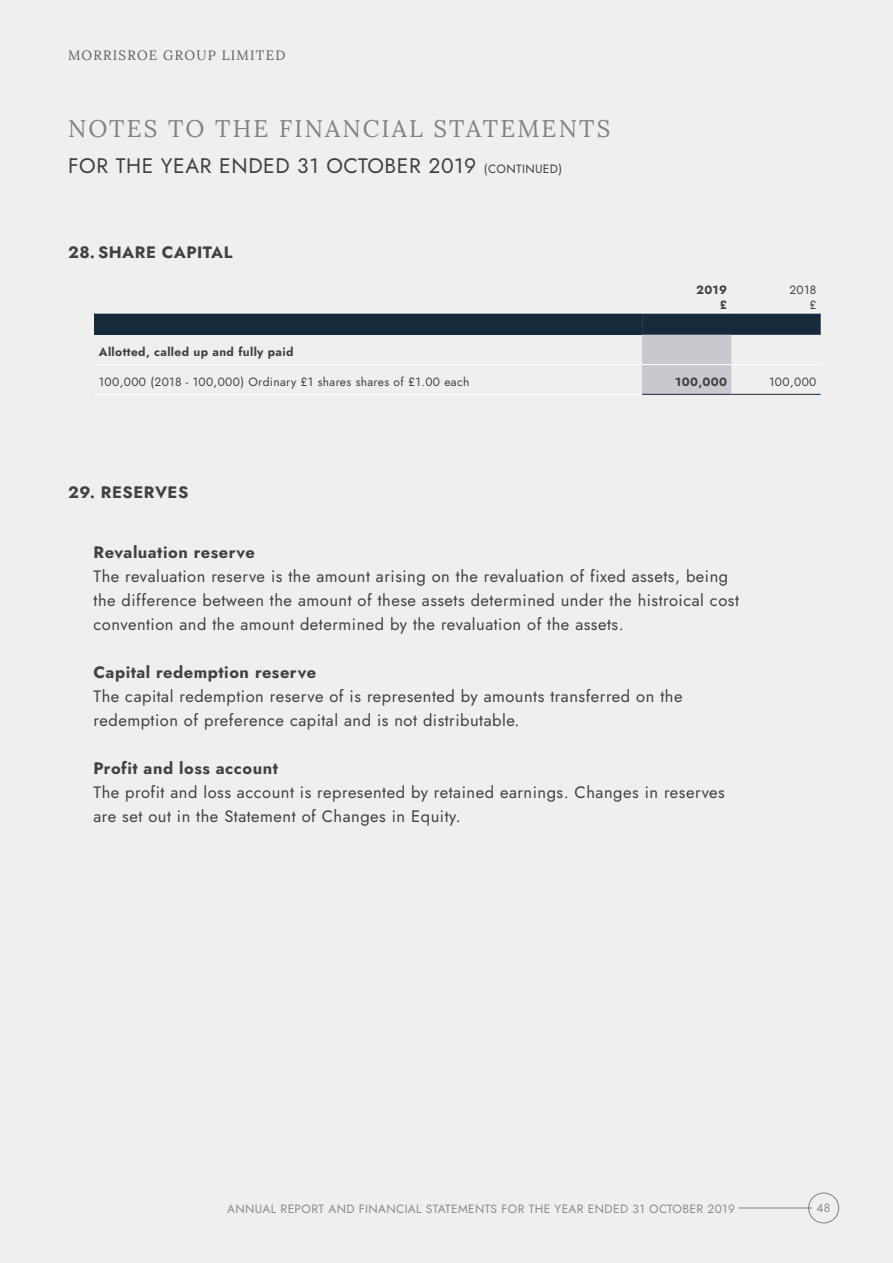
<style>
.page{position:relative;width:893px;height:1263px;background:#efeff0}
.page>*{position:absolute;margin:0;border:0;box-sizing:border-box;transform-origin:0 0}
.t1{font:24px "Lora";letter-spacing:.09em;color:#7f8285}
.t2{font:21px "Jost";letter-spacing:.03em;color:#414042}
.t3{font:16.5px/24px "Jost";letter-spacing:.03em;color:#414042}
.t4{font:13.5px "Lora";letter-spacing:.09em;color:#5f6062}
.t5{font:12px/14.4px "Jost";letter-spacing:.03em;color:#414042;text-align:right}
.t6{font:12px "Jost";letter-spacing:.03em;color:#898b8e}
.s1{font-size:12px}
</style>
<div class="page">
<svg style="left:738px;top:1192px;width:101px;height:32px"></svg>
<div style="left:95px;top:313px;width:547px;height:22px;background:#162a3c"></div>
<svg style="left:642px;top:314px;width:179px;height:80px"></svg>
<hr style="left:95px;top:313px;width:547px;height:1px;background:#fff">
<hr style="left:642px;top:313px;width:89px;height:1px;background:#fff">
<hr style="left:731px;top:313px;width:90px;height:1px;background:#fff">
<hr style="left:95px;top:364px;width:547px;height:1px;background:#fff">
<hr style="left:95px;top:394px;width:547px;height:1px;background:#fff">
<hr style="left:642px;top:394px;width:89px;height:1px;background:#162a3c">
<hr style="left:731px;top:394px;width:90px;height:1px;background:#162a3c">
<hr style="left:642px;top:364px;width:89px;height:1px;background:#fff">
<hr style="left:731px;top:364px;width:90px;height:1px;background:#fff">
<p class="t4" style="left:68px;top:47px;width:219px">MORRISROE GROUP LIMITED</p>
<h1 class="t1" style="left:68px;top:114px;width:544px">NOTES TO THE FINANCIAL STATEMENTS</h1>
<p class="t2" style="left:68px;top:152px;width:496px">FOR THE YEAR ENDED 31 OCTOBER 2019 <span class="s1">(CONTINUED)</span></p>
<p class="t3" style="left:68px;top:240px;width:166px">28. SHARE CAPITAL</p>
<p class="t5" style="left:696px;top:283px;width:33px">2019 £</p>
<p class="t5" style="left:789px;top:283px;width:29px">2018 £</p>
<p class="t5" style="left:99px;top:345px;width:196px">Allotted, called up and fully paid</p>
<p class="t5" style="left:99px;top:375px;width:372px">100,000 (2018 - 100,000) Ordinary £1 shares shares of £1.00 each</p>
<p class="t5" style="left:675px;top:375px;width:53px">100,000</p>
<p class="t5" style="left:769px;top:375px;width:49px">100,000</p>
<p class="t3" style="left:68px;top:480px;width:122px">29. RESERVES</p>
<p class="t3" style="left:94px;top:540px;width:647px">Revaluation reserve<br>The revaluation reserve is the amount arising on the revaluation of fixed assets, being the difference between the amount of these assets determined under the histroical cost convention and the amount determined by the revaluation of the assets.</p>
<p class="t3" style="left:94px;top:660px;width:590px">Capital redemption reserve<br>The capital redemption reserve of is represented by amounts transferred on the redemption of preference capital and is not distributable.</p>
<p class="t3" style="left:94px;top:756px;width:633px">Profit and loss account<br>The profit and loss account is represented by retained earnings. Changes in reserves are set out in the Statement of Changes in Equity.</p>
<p class="t6" style="left:227px;top:1200px;width:509px">ANNUAL REPORT AND FINANCIAL STATEMENTS FOR THE YEAR ENDED 31 OCTOBER 2019</p>
<p class="t6" style="left:817px;top:1200px;width:15px">48</p>
</div>
